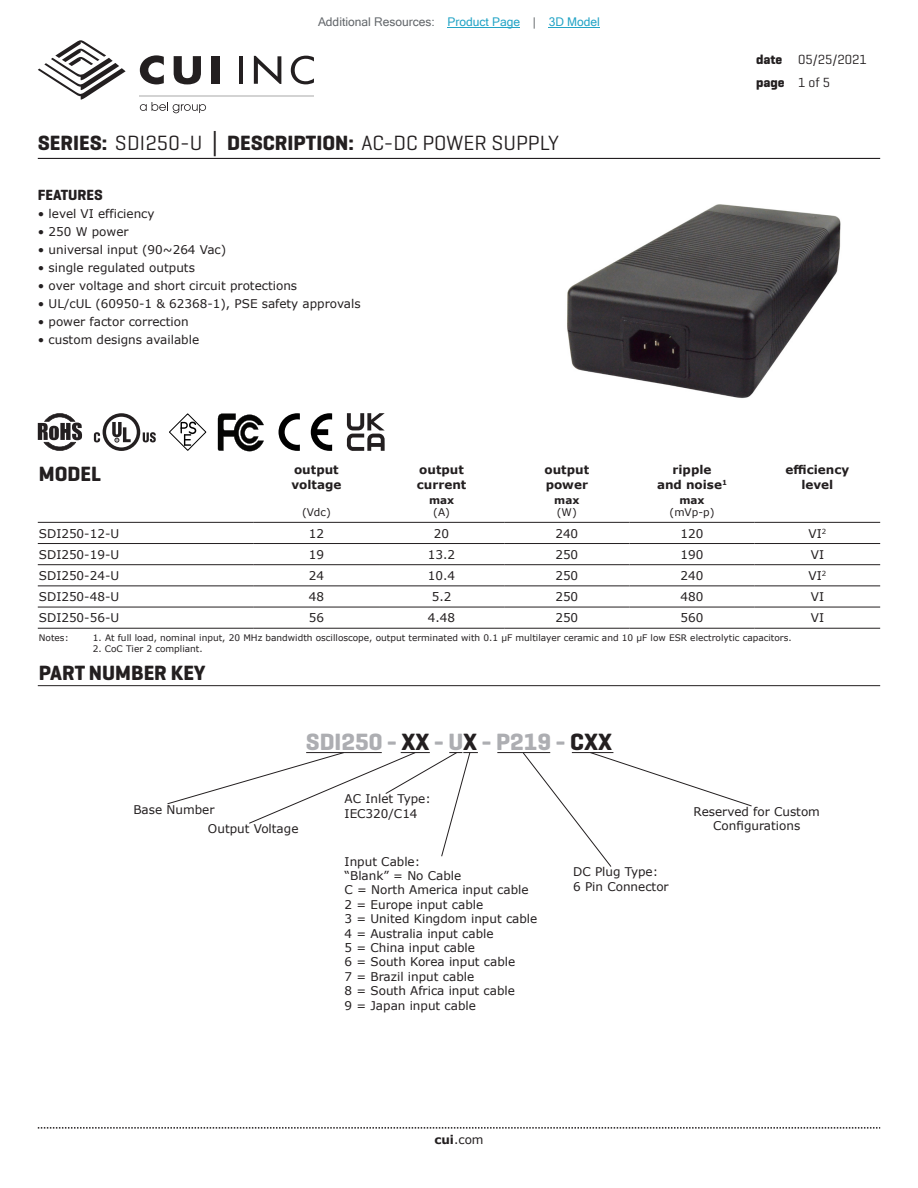
<style>
.page{position:relative;width:918px;height:1188px;background:#fff}
.page>*{position:absolute;margin:0;border:0;box-sizing:border-box;transform-origin:0 0}
.t1{font:700 24px "Geogrotesque";color:#adaeb2}
.t2{font:21px "Geogrotesque";color:#231f20}
.t3{font:700 21px "Geogrotesque";color:#231f20}
.t4{font:700 15px "Geogrotesque";color:#231f20}
.t5{font:13.5px/22.5px "Geogrotesque";color:#231f20}
.t6{font:12px/14.4px "Verdana";color:#231f20}
.t7{font:700 12px/14.4px "Verdana";color:#231f20}
.t8{font:12px "Microsoft Sans Serif";color:#63676b}
.t9{font:10.5px "Verdana";color:#231f20}
.t10{font:700 10.5px "Verdana";color:#231f20}
.t11{font:9px "Verdana";color:#231f20}
.s1{color:#23a4c6}
.s2{font-weight:700}
.s3{font-family:"Verdana";font-weight:700}
.s4{color:#231f20}
</style>
<div class="page">
<svg style="left:38px;top:1127px;width:842px;height:2px"></svg>
<hr style="left:38px;top:158px;width:842px;height:1px;background:#231f20">
<svg style="left:38px;top:40px;width:88px;height:60px"></svg>
<hr style="left:239px;top:56px;width:4px;height:28px;background:#231f20">
<svg style="left:254px;top:56px;width:27px;height:28px"></svg>
<svg style="left:291px;top:56px;width:23px;height:28px"></svg>
<svg style="left:140px;top:55px;width:24px;height:29px"></svg>
<svg style="left:174px;top:56px;width:27px;height:28px"></svg>
<div style="left:211px;top:56px;width:8px;height:28px;background:#231f20"></div>
<svg style="left:140px;top:102px;width:66px;height:11px"></svg>
<hr style="left:140px;top:95px;width:174px;height:1px;background:#231f20">
<hr style="left:38px;top:522px;width:216px;height:1px;background:#231f20">
<hr style="left:254px;top:522px;width:125px;height:1px;background:#231f20">
<hr style="left:379px;top:522px;width:125px;height:1px;background:#231f20">
<hr style="left:504px;top:522px;width:125px;height:1px;background:#231f20">
<hr style="left:629px;top:522px;width:126px;height:1px;background:#231f20">
<hr style="left:755px;top:522px;width:125px;height:1px;background:#231f20">
<hr style="left:38px;top:543px;width:216px;height:1px;background:#231f20">
<hr style="left:254px;top:543px;width:125px;height:1px;background:#231f20">
<hr style="left:379px;top:543px;width:125px;height:1px;background:#231f20">
<hr style="left:504px;top:543px;width:125px;height:1px;background:#231f20">
<hr style="left:629px;top:543px;width:126px;height:1px;background:#231f20">
<hr style="left:755px;top:543px;width:125px;height:1px;background:#231f20">
<hr style="left:38px;top:564px;width:216px;height:1px;background:#231f20">
<hr style="left:254px;top:564px;width:125px;height:1px;background:#231f20">
<hr style="left:379px;top:564px;width:125px;height:1px;background:#231f20">
<hr style="left:504px;top:564px;width:125px;height:1px;background:#231f20">
<hr style="left:629px;top:564px;width:126px;height:1px;background:#231f20">
<hr style="left:755px;top:564px;width:125px;height:1px;background:#231f20">
<hr style="left:38px;top:586px;width:216px;height:1px;background:#231f20">
<hr style="left:254px;top:586px;width:125px;height:1px;background:#231f20">
<hr style="left:379px;top:586px;width:125px;height:1px;background:#231f20">
<hr style="left:504px;top:586px;width:125px;height:1px;background:#231f20">
<hr style="left:629px;top:586px;width:126px;height:1px;background:#231f20">
<hr style="left:755px;top:586px;width:125px;height:1px;background:#231f20">
<hr style="left:38px;top:607px;width:216px;height:1px;background:#231f20">
<hr style="left:254px;top:607px;width:125px;height:1px;background:#231f20">
<hr style="left:379px;top:607px;width:125px;height:1px;background:#231f20">
<hr style="left:504px;top:607px;width:125px;height:1px;background:#231f20">
<hr style="left:629px;top:607px;width:126px;height:1px;background:#231f20">
<hr style="left:755px;top:607px;width:125px;height:1px;background:#231f20">
<hr style="left:38px;top:628px;width:216px;height:1px;background:#231f20">
<hr style="left:254px;top:628px;width:125px;height:1px;background:#231f20">
<hr style="left:379px;top:628px;width:125px;height:1px;background:#231f20">
<hr style="left:504px;top:628px;width:125px;height:1px;background:#231f20">
<hr style="left:629px;top:628px;width:126px;height:1px;background:#231f20">
<hr style="left:755px;top:628px;width:125px;height:1px;background:#231f20">
<img style="left:567px;top:204px;width:274px;height:195px">
<hr style="left:38px;top:685px;width:842px;height:1px;background:#231f20">
<svg style="left:167px;top:752px;width:311px;height:105px"></svg>
<hr style="left:497px;top:752px;width:53px;height:1px;background:#231f20">
<svg style="left:522px;top:752px;width:230px;height:115px"></svg>
<svg style="left:38px;top:413px;width:44px;height:38px"></svg>
<svg style="left:94px;top:413px;width:62px;height:38px"></svg>
<svg style="left:218px;top:414px;width:46px;height:37px"></svg>
<svg style="left:279px;top:413px;width:53px;height:38px"></svg>
<svg style="left:169px;top:413px;width:37px;height:38px"></svg>
<svg style="left:347px;top:413px;width:38px;height:38px"></svg>
<hr style="left:448px;top:27px;width:72px;height:1px;background:#23a4c6">
<hr style="left:549px;top:27px;width:51px;height:1px;background:#23a4c6">
<p class="t8" style="left:318px;top:15px;width:283px">Additional Resources: <span class="s1">Product Page</span> | <span class="s1">3D Model</span></p>
<h2 class="t2" style="left:38px;top:130px;width:523px"><span class="s2">SERIES:</span> SDI250-U <span class="s3">│</span> <span class="s2">DESCRIPTION:</span> AC-DC POWER SUPPLY</h2>
<p class="t4" style="left:38px;top:186px;width:67px">FEATURES</p>
<p class="t6" style="left:38px;top:207px;width:118px">• level VI efficiency</p>
<p class="t6" style="left:38px;top:225px;width:92px">• 250 W power</p>
<p class="t6" style="left:38px;top:243px;width:190px">• universal input (90~264 Vac)</p>
<p class="t6" style="left:38px;top:261px;width:159px">• single regulated outputs</p>
<p class="t6" style="left:38px;top:279px;width:261px">• over voltage and short circuit protections</p>
<p class="t6" style="left:38px;top:297px;width:324px">• UL/cUL (60950-1 &amp; 62368-1), PSE safety approvals</p>
<p class="t6" style="left:38px;top:315px;width:152px">• power factor correction</p>
<p class="t6" style="left:38px;top:333px;width:163px">• custom designs available</p>
<p class="t5" style="left:756px;top:48px;width:112px"><span class="s2">date</span> 05/25/2021 <span class="s2">page</span> 1 of 5</p>
<h2 class="t3" style="left:39px;top:461px;width:64px">MODEL</h2>
<p class="t7" style="left:291px;top:462px;width:51px">output voltage</p>
<p class="t7" style="left:417px;top:462px;width:51px">output current</p>
<p class="t7" style="left:545px;top:462px;width:46px">output power</p>
<p class="t7" style="left:657px;top:462px;width:72px;text-align:center">ripple<br>and noise<sup>1</sup></p>
<p class="t7" style="left:786px;top:462px;width:65px;text-align:center">efficiency level</p>
<p class="t9" style="left:302px;top:505px;width:30px">(Vdc)</p>
<p class="t10" style="left:429px;top:492px;width:27px">max</p>
<p class="t9" style="left:433px;top:505px;width:18px">(A)</p>
<p class="t10" style="left:554px;top:492px;width:27px">max</p>
<p class="t9" style="left:557px;top:505px;width:21px">(W)</p>
<p class="t10" style="left:679px;top:492px;width:27px">max</p>
<p class="t9" style="left:670px;top:505px;width:46px">(mVp-p)</p>
<p class="t6" style="left:39px;top:526px;width:82px">SDI250-12-U</p>
<p class="t6" style="left:309px;top:526px;width:17px">12</p>
<p class="t6" style="left:434px;top:526px;width:17px">20</p>
<p class="t6" style="left:555px;top:526px;width:24px">240</p>
<p class="t6" style="left:681px;top:526px;width:24px">120</p>
<p class="t6" style="left:809px;top:526px;width:19px">VI<sup>2</sup></p>
<p class="t6" style="left:39px;top:547px;width:82px">SDI250-19-U</p>
<p class="t6" style="left:309px;top:547px;width:17px">19</p>
<p class="t6" style="left:428px;top:547px;width:29px">13.2</p>
<p class="t6" style="left:555px;top:547px;width:24px">250</p>
<p class="t6" style="left:681px;top:547px;width:24px">190</p>
<p class="t6" style="left:811px;top:547px;width:15px">VI</p>
<p class="t6" style="left:39px;top:568px;width:82px">SDI250-24-U</p>
<p class="t6" style="left:309px;top:568px;width:17px">24</p>
<p class="t6" style="left:428px;top:568px;width:29px">10.4</p>
<p class="t6" style="left:555px;top:568px;width:24px">250</p>
<p class="t6" style="left:681px;top:568px;width:24px">240</p>
<p class="t6" style="left:809px;top:568px;width:19px">VI<sup>2</sup></p>
<p class="t6" style="left:39px;top:589px;width:82px">SDI250-48-U</p>
<p class="t6" style="left:309px;top:589px;width:17px">48</p>
<p class="t6" style="left:432px;top:589px;width:21px">5.2</p>
<p class="t6" style="left:555px;top:589px;width:24px">250</p>
<p class="t6" style="left:681px;top:589px;width:24px">480</p>
<p class="t6" style="left:811px;top:589px;width:15px">VI</p>
<p class="t6" style="left:39px;top:611px;width:82px">SDI250-56-U</p>
<p class="t6" style="left:309px;top:611px;width:17px">56</p>
<p class="t6" style="left:428px;top:611px;width:29px">4.48</p>
<p class="t6" style="left:555px;top:611px;width:24px">250</p>
<p class="t6" style="left:681px;top:611px;width:24px">560</p>
<p class="t6" style="left:811px;top:611px;width:15px">VI</p>
<p class="t11" style="left:39px;top:632px;width:31px">Notes:</p>
<p class="t11" style="left:93px;top:632px;width:700px">1. At full load, nominal input, 20 MHz bandwidth oscilloscope, output terminated with 0.1 µF multilayer ceramic and 10 µF low ESR electrolytic capacitors.</p>
<p class="t11" style="left:93px;top:642px;width:112px">2. CoC Tier 2 compliant.</p>
<h2 class="t3" style="left:39px;top:659px;width:168px">PART NUMBER KEY</h2>
<h1 class="t1" style="left:306px;top:727px;width:308px">SDI250 - <span class="s4">XX</span> - U<span class="s4">X</span> - P219 - <span class="s4">CXX</span></h1>
<p class="t6" style="left:345px;top:792px;width:88px">AC Inlet Type:<br>IEC320/C14</p>
<p class="t6" style="left:133px;top:802px;width:83px">Base Number</p>
<p class="t6" style="left:694px;top:804px;width:128px;text-align:center">Reserved for Custom<br>Configurations</p>
<p class="t6" style="left:208px;top:822px;width:92px">Output Voltage</p>
<p class="t6" style="left:345px;top:854px;width:194px">Input Cable:<br>“Blank” = No Cable<br>C = North America input cable<br>2 = Europe input cable<br>3 = United Kingdom input cable<br>4 = Australia input cable<br>5 = China input cable<br>6 = South Korea input cable<br>7 = Brazil input cable<br>8 = South Africa input cable<br>9 = Japan input cable</p>
<p class="t6" style="left:573px;top:865px;width:97px">DC Plug Type:<br>6 Pin Connector</p>
<p class="t6" style="left:434px;top:1132px;width:51px"><span class="s2">cui</span>.com</p>
</div>
